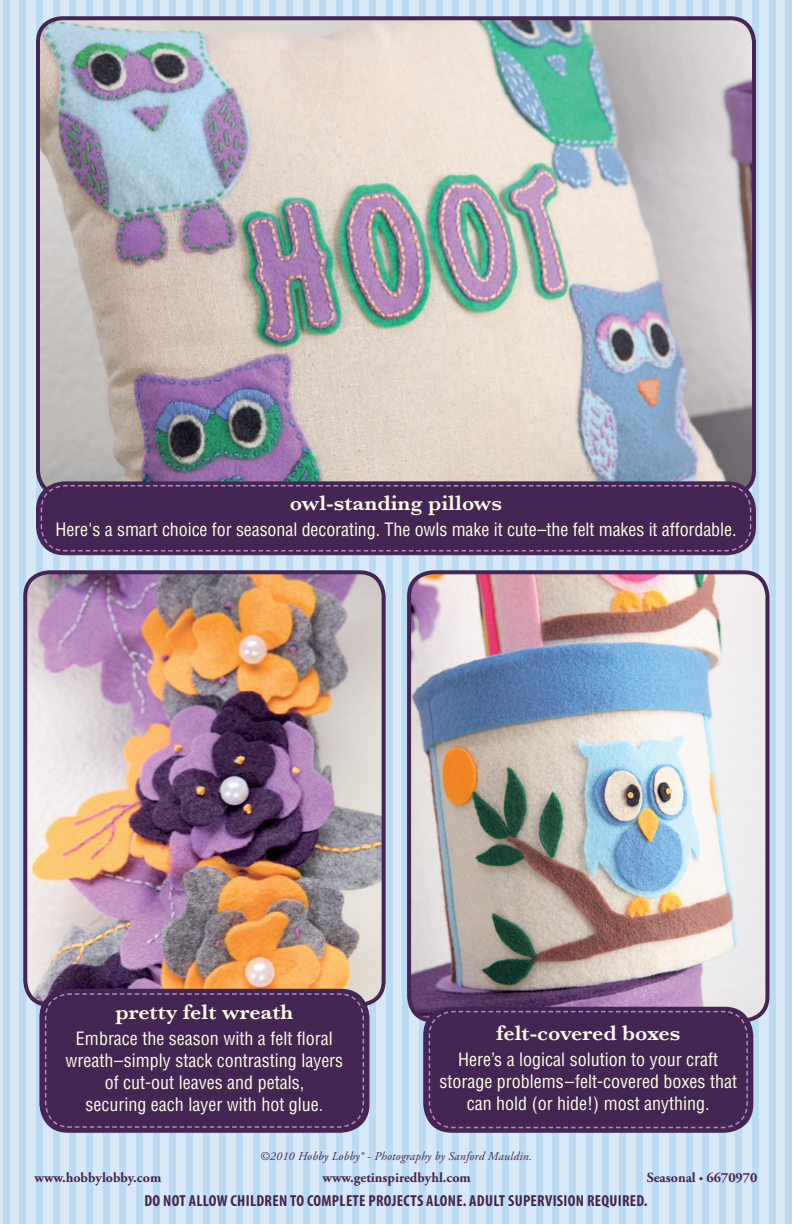
<style>
.page{position:relative;width:792px;height:1224px;background:#d7e8f7}
.page>*{position:absolute;margin:0;border:0;box-sizing:border-box;transform-origin:0 0}
.t1{font:600 22px "Baskerville";color:#fffde7}
.t2{font:condensed 18px/22px "Helvetica";color:#fffde7;text-align:center}
.t3{font:700 condensed 16px "Myriad Pro";letter-spacing:.02em;color:#452553}
.t4{font:700 14px "Adobe Garamond Pro";color:#452553}
.t5{font:italic 12px "Adobe Garamond Pro";letter-spacing:.02em;color:#452553}
.s1{font-size:10px}
</style>
<div class="page">
<div style="left:386px;top:0;width:7px;height:1224px;background:#bbdaf3"></div>
<div style="left:120px;top:0;width:6px;height:1224px;background:#bbdaf3"></div>
<div style="left:652px;top:0;width:7px;height:1224px;background:#bbdaf3"></div>
<div style="left:519px;top:0;width:7px;height:1224px;background:#bbdaf3"></div>
<div style="left:253px;top:0;width:6px;height:1224px;background:#bbdaf3"></div>
<div style="left:786px;top:0;width:6px;height:1224px;background:#bbdaf3"></div>
<div style="left:453px;top:0;width:6px;height:1224px;background:#bbdaf3"></div>
<div style="left:186px;top:0;width:7px;height:1224px;background:#bbdaf3"></div>
<div style="left:719px;top:0;width:7px;height:1224px;background:#bbdaf3"></div>
<div style="left:53px;top:0;width:7px;height:1224px;background:#bbdaf3"></div>
<div style="left:586px;top:0;width:6px;height:1224px;background:#bbdaf3"></div>
<div style="left:319px;top:0;width:7px;height:1224px;background:#bbdaf3"></div>
<div style="left:369px;top:0;width:7px;height:1224px;background:#bbdaf3"></div>
<div style="left:103px;top:0;width:6px;height:1224px;background:#bbdaf3"></div>
<div style="left:636px;top:0;width:6px;height:1224px;background:#bbdaf3"></div>
<div style="left:503px;top:0;width:6px;height:1224px;background:#bbdaf3"></div>
<div style="left:236px;top:0;width:7px;height:1224px;background:#bbdaf3"></div>
<div style="left:769px;top:0;width:7px;height:1224px;background:#bbdaf3"></div>
<div style="left:436px;top:0;width:7px;height:1224px;background:#bbdaf3"></div>
<div style="left:170px;top:0;width:6px;height:1224px;background:#bbdaf3"></div>
<div style="left:702px;top:0;width:7px;height:1224px;background:#bbdaf3"></div>
<div style="left:36px;top:0;width:7px;height:1224px;background:#bbdaf3"></div>
<div style="left:569px;top:0;width:7px;height:1224px;background:#bbdaf3"></div>
<div style="left:303px;top:0;width:6px;height:1224px;background:#bbdaf3"></div>
<div style="left:403px;top:0;width:6px;height:1224px;background:#bbdaf3"></div>
<div style="left:136px;top:0;width:7px;height:1224px;background:#bbdaf3"></div>
<div style="left:669px;top:0;width:7px;height:1224px;background:#bbdaf3"></div>
<div style="left:3px;top:0;width:7px;height:1224px;background:#bbdaf3"></div>
<div style="left:536px;top:0;width:6px;height:1224px;background:#bbdaf3"></div>
<div style="left:269px;top:0;width:7px;height:1224px;background:#bbdaf3"></div>
<div style="left:469px;top:0;width:7px;height:1224px;background:#bbdaf3"></div>
<div style="left:203px;top:0;width:6px;height:1224px;background:#bbdaf3"></div>
<div style="left:736px;top:0;width:6px;height:1224px;background:#bbdaf3"></div>
<div style="left:70px;top:0;width:6px;height:1224px;background:#bbdaf3"></div>
<div style="left:602px;top:0;width:7px;height:1224px;background:#bbdaf3"></div>
<div style="left:336px;top:0;width:7px;height:1224px;background:#bbdaf3"></div>
<div style="left:419px;top:0;width:7px;height:1224px;background:#bbdaf3"></div>
<div style="left:153px;top:0;width:6px;height:1224px;background:#bbdaf3"></div>
<div style="left:686px;top:0;width:6px;height:1224px;background:#bbdaf3"></div>
<div style="left:20px;top:0;width:6px;height:1224px;background:#bbdaf3"></div>
<div style="left:553px;top:0;width:6px;height:1224px;background:#bbdaf3"></div>
<div style="left:286px;top:0;width:7px;height:1224px;background:#bbdaf3"></div>
<div style="left:486px;top:0;width:6px;height:1224px;background:#bbdaf3"></div>
<div style="left:220px;top:0;width:6px;height:1224px;background:#bbdaf3"></div>
<div style="left:752px;top:0;width:7px;height:1224px;background:#bbdaf3"></div>
<div style="left:86px;top:0;width:7px;height:1224px;background:#bbdaf3"></div>
<div style="left:619px;top:0;width:7px;height:1224px;background:#bbdaf3"></div>
<div style="left:353px;top:0;width:6px;height:1224px;background:#bbdaf3"></div>
<img style="left:410px;top:573px;width:357px;height:447px">
<div style="left:407px;top:570px;width:362px;height:452px;border:4px solid #452553;border-radius:24px"></div>
<div style="left:423px;top:1007px;width:330px;height:126px;background:#452553;border-radius:29px"></div>
<svg style="left:428px;top:1010px;width:321px;height:119px"></svg>
<img style="left:28px;top:575px;width:353px;height:427px">
<div style="left:23px;top:570px;width:363px;height:437px;border:4px solid #452553;border-radius:24px"></div>
<div style="left:39px;top:989px;width:330px;height:144px;background:#452553;border-radius:29px"></div>
<svg style="left:44px;top:993px;width:321px;height:136px"></svg>
<img style="left:39px;top:19px;width:712px;height:476px">
<div style="left:36px;top:16px;width:720px;height:481px;border:4px solid #452553;border-radius:24px"></div>
<div style="left:36px;top:481px;width:720px;height:74px;background:#452553;border-radius:29px"></div>
<svg style="left:40px;top:484px;width:712px;height:68px"></svg>
<p class="t1" style="left:290px;top:490px;width:214px">owl-standing pillows</p>
<p class="t2" style="left:55px;top:518px;width:683px">Here's a smart choice for seasonal decorating. The owls make it cute–the felt makes it affordable.</p>
<p class="t1" style="left:116px;top:999px;width:179px">pretty felt wreath</p>
<p class="t2" style="left:66px;top:1028px;width:279px">Embrace the season with a felt floral wreath–simply stack contrasting layers of cut-out leaves and petals,<br>securing each layer with hot glue.</p>
<p class="t1" style="left:496px;top:1020px;width:186px">felt-covered boxes</p>
<p class="t2" style="left:439px;top:1048px;width:299px">Here’s a logical solution to your craft storage problems–felt-covered boxes that can hold (or hide!) most anything.</p>
<p class="t5" style="left:260px;top:1149px;width:274px">©2010 Hobby Lobby® - Photography by Sanford Mauldin.</p>
<p class="t4" style="left:35px;top:1170px;width:128px">www.hobbylobby.com</p>
<p class="t4" style="left:323px;top:1170px;width:150px">www.getinspiredbyhl.com</p>
<p class="t4" style="left:647px;top:1170px;width:112px">Seasonal <span class="s1">•</span> 6670970</p>
<p class="t3" style="left:144px;top:1191px;width:505px">DO NOT ALLOW CHILDREN TO COMPLETE PROJECTS ALONE. ADULT SUPERVISION REQUIRED.</p>
</div>
